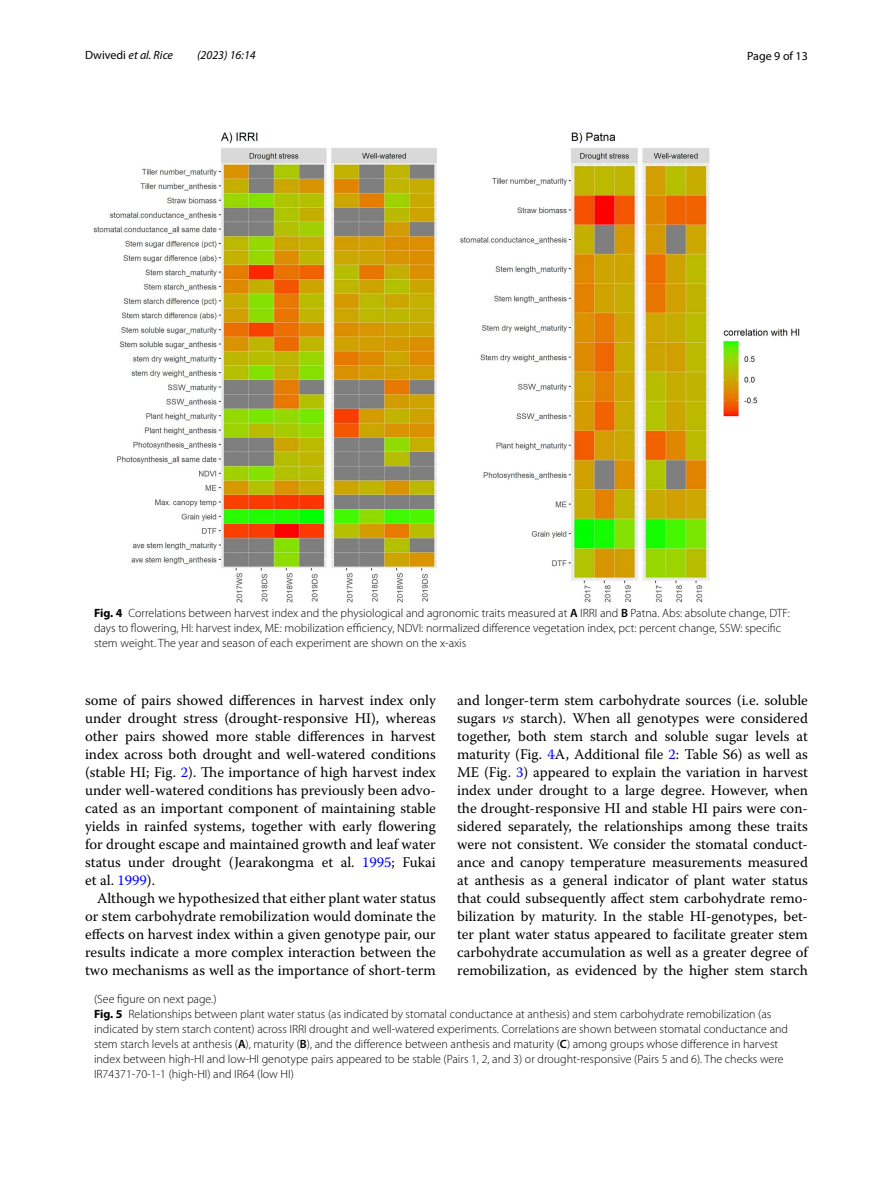
<style>
.page{position:relative;width:893px;height:1187px;background:#fff}
.page>*{position:absolute;margin:0;border:0;box-sizing:border-box;transform-origin:0 0}
.t1{font:14.7px/18px "Warnock Pro";color:#000;text-align:justify}
.t2{font:300 12px/15px "Myriad Pro";color:#000}
.t3{font:italic 12px "Myriad Pro";color:#000}
.t4{font:12px "Myriad Pro";color:#000}
.s1{font-style:normal}
.s2{font-weight:700}
.s3{font-weight:600}
.s4{color:#00f}
.s5{font-family:"Warnock Pro It 3"}
</style>
<div class="page">
<img style="left:94px;top:133px;width:705px;height:469px">
<p class="t3" style="left:85px;top:48px;width:90px"><span class="s1">Dwivedi</span> et al. Rice</p>
<p class="t3" style="left:197px;top:48px;width:60px">(2023) 16:14</p>
<p class="t4" style="left:747px;top:48px;width:62px">Page 9 of 13</p>
<p class="t2" style="left:94px;top:606px;width:697px"><span class="s2">Fig. 4</span> Correlations between harvest index and the physiological and agronomic traits measured at <span class="s3">A</span> IRRI and <span class="s3">B</span> Patna. Abs: absolute change, DTF: days to flowering, HI: harvest index, ME: mobilization efficiency, NDVI: normalized difference vegetation index, pct: percent change, SSW: specific stem weight. The year and season of each experiment are shown on the x-axis</p>
<p class="t1" style="left:85px;top:691px;width:352px">some of pairs showed differences in harvest index only under drought stress (drought-responsive HI), whereas other pairs showed more stable differences in harvest index across both drought and well-watered conditions (stable HI; Fig. <span class="s4">2</span>). The importance of high harvest index under well-watered conditions has previously been advo&shy;cated as an important component of maintaining stable yields in rainfed systems, together with early flowering for drought escape and maintained growth and leaf water status under drought (Jearakongma et al. <span class="s4">1995</span>; Fukai et al. <span class="s4">1999</span>).</p>
<p class="t1" style="left:85px;top:889px;width:352px;text-indent:12px">Although we hypothesized that either plant water status or stem carbohydrate remobilization would dominate the effects on harvest index within a given genotype pair, our results indicate a more complex interaction between the two mechanisms as well as the importance of short-term</p>
<p class="t2" style="left:94px;top:991px;width:124px">(See figure on next page.)</p>
<p class="t1" style="left:457px;top:691px;width:352px">and longer-term stem carbohydrate sources (i.e. soluble sugars <span class="s5">vs</span> starch). When all genotypes were considered together, both stem starch and soluble sugar levels at maturity (Fig. <span class="s4">4</span>A, Additional file <span class="s4">2</span>: Table S6) as well as ME (Fig. <span class="s4">3</span>) appeared to explain the variation in harvest index under drought to a large degree. However, when the drought-responsive HI and stable HI pairs were con&shy;sidered separately, the relationships among these traits were not consistent. We consider the stomatal conduct&shy;ance and canopy temperature measurements measured at anthesis as a general indicator of plant water status that could subsequently affect stem carbohydrate remo&shy;bilization by maturity. In the stable HI-genotypes, bet&shy;ter plant water status appeared to facilitate greater stem carbohydrate accumulation as well as a greater degree of remobilization, as evidenced by the higher stem starch</p>
<p class="t2" style="left:94px;top:1006px;width:695px"><span class="s2">Fig. 5</span> Relationships between plant water status (as indicated by stomatal conductance at anthesis) and stem carbohydrate remobilization (as indicated by stem starch content) across IRRI drought and well-watered experiments. Correlations are shown between stomatal conductance and stem starch levels at anthesis (<span class="s3">A</span>), maturity (<span class="s3">B</span>), and the difference between anthesis and maturity (<span class="s3">C</span>) among groups whose difference in harvest index between high-HI and low-HI genotype pairs appeared to be stable (Pairs 1, 2, and 3) or drought-responsive (Pairs 5 and 6). The checks were IR74371-70-1-1 (high-HI) and IR64 (low HI)</p>
</div>
